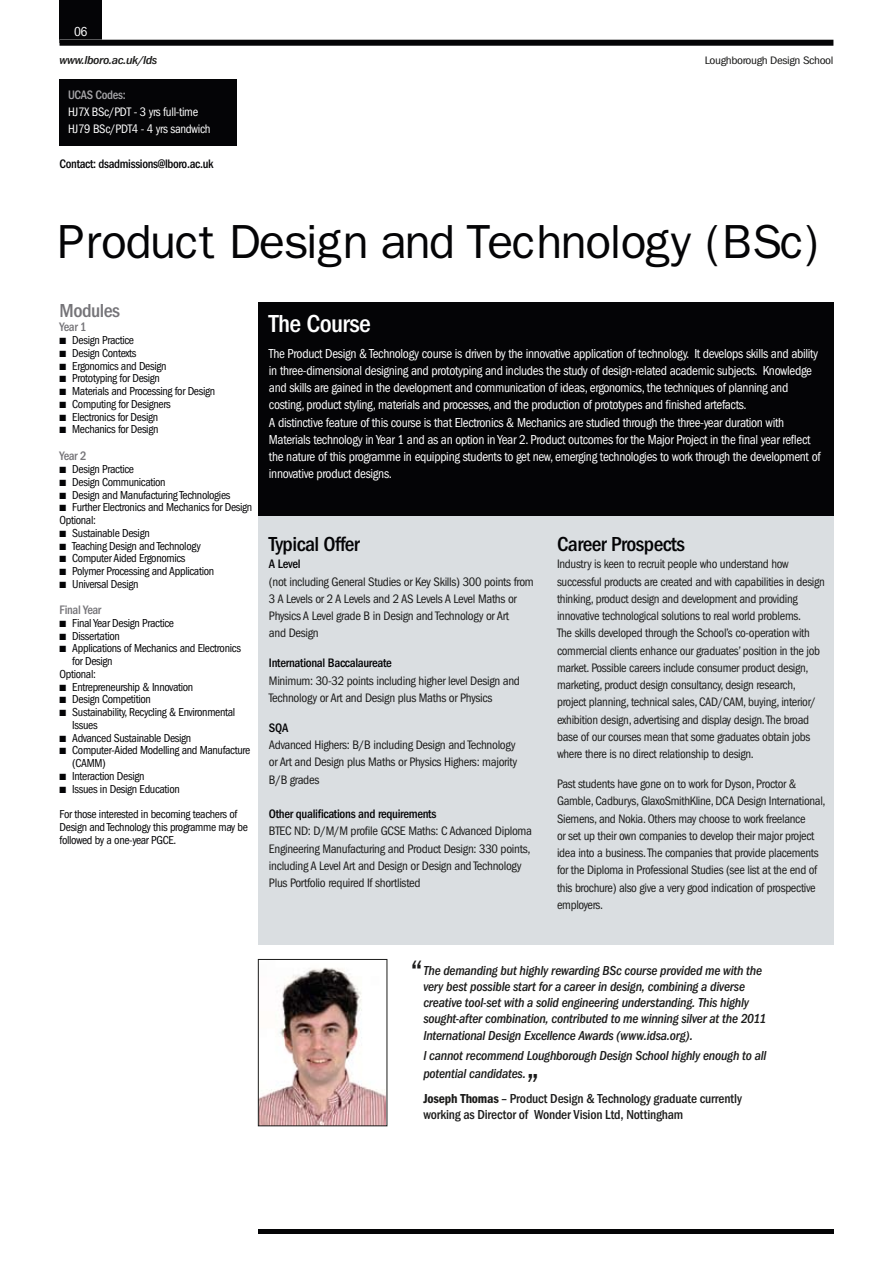
<style>
.page{position:relative;width:893px;height:1263px;background:#fff}
.page>*{position:absolute;margin:0;border:0;box-sizing:border-box;transform-origin:0 0}
.t1{font:48px "Franklin Gothic";letter-spacing:-.03em;color:#040406}
.t2{font:condensed 36px "Franklin Gothic";color:#1c1c1b}
.t3{font:500 condensed 25.5px "Franklin Gothic";letter-spacing:-.025em;color:#fff}
.t4{font:500 condensed 21px "Franklin Gothic";letter-spacing:-.025em;color:#040406}
.t5{font:500 condensed 19.5px "Franklin Gothic";letter-spacing:-.025em;color:#757478}
.t6{font:condensed 13.5px/17.2px "Franklin Gothic";letter-spacing:-.025em;color:#fff}
.t7{font:italic 500 condensed 13.5px/16.2px "Franklin Gothic";letter-spacing:-.02em;color:#1c1c1b}
.t8{font:500 condensed 13.5px/16.2px "Franklin Gothic";letter-spacing:-.015em;color:#1c1c1b}
.t9{font:condensed 12.75px/17.2px "Franklin Gothic";letter-spacing:-.025em;color:#1c1c1b}
.t10{font:500 condensed 12.75px "Franklin Gothic";letter-spacing:-.025em;color:#040406}
.t11{font:condensed 12.75px/17.2px "Franklin Gothic";letter-spacing:-.025em;color:#fff}
.t12{font:500 condensed 12.75px "Franklin Gothic";letter-spacing:-.03em;color:#757478}
.t13{font:500 condensed 12.75px "Franklin Gothic";letter-spacing:-.025em;color:#a8a7aa}
.t14{font:condensed 12px/12.8px "Franklin Gothic";letter-spacing:-.03em;color:#040406}
.t15{font:italic 500 condensed 12px "Franklin Gothic";letter-spacing:-.03em;color:#1c1c1b;scale:1.15 1}
.t16{font:condensed 11.25px "Franklin Gothic";letter-spacing:-.03em;color:#1c1c1b;scale:1.15 1}
.s1{font-weight:600}
</style>
<div class="page">
<div style="left:60px;top:0;width:42px;height:43px;background:#040406"></div>
<div style="left:258px;top:302px;width:575px;height:214px;background:#040406"></div>
<div style="left:258px;top:516px;width:575px;height:429px;background:#dadee1"></div>
<div style="left:60px;top:79px;width:177px;height:67px;background:#040406"></div>
<hr style="left:258px;top:1229px;width:575px;height:4px;background:#040406">
<div style="left:60px;top:40px;width:773px;height:6px;background:#040406"></div>
<img style="left:260px;top:967px;width:125px;height:157px">
<div style="left:258px;top:959px;width:129px;height:167px;border:1px solid #1c1c1b"></div>
<p class="t6" style="left:74px;top:23px;width:15px">06</p>
<p class="t15" style="left:60px;top:54px;width:87px">www.lboro.ac.uk/lds</p>
<p class="t16" style="left:705px;top:54px;width:113px">Loughborough Design School</p>
<p class="t13" style="left:68px;top:87px;width:59px">UCAS Codes:</p>
<p class="t11" style="left:68px;top:103px;width:144px">HJ7X BSc/PDT - 3 yrs full-time<br>HJ79 BSc/PDT4 - 4 yrs sandwich</p>
<p class="t10" style="left:60px;top:156px;width:155px">Contact: dsadmissions@lboro.ac.uk</p>
<h1 class="t1" style="left:57px;top:214px;width:767px">Product Design and Technology (BSc)</h1>
<h3 class="t5" style="left:60px;top:299px;width:62px">Modules</h3>
<p class="t12" style="left:60px;top:320px;width:29px">Year 1</p>
<p class="t14" style="left:60px;top:334px;width:76px">■ Design Practice</p>
<p class="t14" style="left:60px;top:346px;width:78px">■ Design Contexts</p>
<p class="t14" style="left:60px;top:359px;width:109px">■ Ergonomics and Design</p>
<p class="t14" style="left:60px;top:372px;width:102px">■ Prototyping for Design</p>
<p class="t14" style="left:60px;top:385px;width:157px">■ Materials and Processing for Design</p>
<p class="t14" style="left:60px;top:397px;width:113px">■ Computing for Designers</p>
<p class="t14" style="left:60px;top:410px;width:100px">■ Electronics for Design</p>
<p class="t14" style="left:60px;top:423px;width:100px">■ Mechanics for Design</p>
<p class="t12" style="left:60px;top:449px;width:28px">Year 2</p>
<p class="t14" style="left:60px;top:463px;width:76px">■ Design Practice</p>
<p class="t14" style="left:60px;top:475px;width:108px">■ Design Communication</p>
<p class="t14" style="left:60px;top:488px;width:172px">■ Design and Manufacturing Technologies</p>
<p class="t14" style="left:60px;top:501px;width:194px">■ Further Electronics and Mechanics for Design<br>Optional:</p>
<p class="t14" style="left:60px;top:526px;width:92px">■ Sustainable Design</p>
<p class="t14" style="left:60px;top:539px;width:143px">■ Teaching Design and Technology</p>
<p class="t14" style="left:60px;top:552px;width:128px">■ Computer Aided Ergonomics</p>
<p class="t14" style="left:60px;top:565px;width:156px">■ Polymer Processing and Application</p>
<p class="t14" style="left:60px;top:577px;width:81px">■ Universal Design</p>
<p class="t12" style="left:60px;top:603px;width:43px">Final Year</p>
<p class="t14" style="left:60px;top:616px;width:116px">■ Final Year Design Practice</p>
<p class="t14" style="left:60px;top:629px;width:62px">■ Dissertation</p>
<p class="t14" style="left:60px;top:642px;width:183px">■ Applications of Mechanics and Electronics</p>
<p class="t14" style="left:72px;top:655px;width:42px">for Design</p>
<p class="t14" style="left:60px;top:667px;width:38px">Optional:</p>
<p class="t14" style="left:60px;top:680px;width:135px">■ Entrepreneurship &amp; Innovation</p>
<p class="t14" style="left:60px;top:693px;width:93px">■ Design Competition</p>
<p class="t14" style="left:72px;top:706px;width:165px;text-indent:-13px">■ Sustainability, Recycling &amp; Environmental<br>Issues</p>
<p class="t14" style="left:60px;top:731px;width:133px">■ Advanced Sustainable Design</p>
<p class="t14" style="left:72px;top:744px;width:180px;text-indent:-13px">■ Computer-Aided Modelling and Manufacture (CAMM)</p>
<p class="t14" style="left:60px;top:769px;width:87px">■ Interaction Design</p>
<p class="t14" style="left:60px;top:776px;width:179px;line-height:25.5px">■ Issues in Design Education<br>For those interested in becoming teachers of</p>
<p class="t14" style="left:60px;top:820px;width:190px">Design and Technology this programme may be followed by a one-year PGCE.</p>
<h3 class="t3" style="left:269px;top:309px;width:103px">The Course</h3>
<p class="t6" style="left:269px;top:345px;width:553px">The Product Design &amp; Technology course is driven by the innovative application of technology. It develops skills and ability in three-dimensional designing and prototyping and includes the study of design-related academic subjects. Knowledge and skills are gained in the development and communication of ideas, ergonomics, the techniques of planning and costing, product styling, materials and processes, and the production of prototypes and finished artefacts.<br>A distinctive feature of this course is that Electronics &amp; Mechanics are studied through the three-year duration with Materials technology in Year 1 and as an option in Year 2. Product outcomes for the Major Project in the final year reflect the nature of this programme in equipping students to get new, emerging technologies to work through the development of innovative product designs.</p>
<h3 class="t4" style="left:269px;top:532px;width:92px">Typical Offer</h3>
<p class="t10" style="left:269px;top:557px;width:33px">A Level</p>
<p class="t9" style="left:269px;top:573px;width:266px">(not including General Studies or Key Skills) 300 points from 3 A Levels or 2 A Levels and 2 AS Levels A Level Maths or Physics A Level grade B in Design and Technology or Art<br>and Design</p>
<p class="t10" style="left:269px;top:656px;width:124px">International Baccalaureate</p>
<p class="t9" style="left:269px;top:672px;width:253px">Minimum: 30-32 points including higher level Design and<br>Technology or Art and Design plus Maths or Physics</p>
<p class="t10" style="left:269px;top:720px;width:21px">SQA</p>
<p class="t9" style="left:269px;top:736px;width:250px;text-align:justify">Advanced Highers: B/B including Design and Technology or Art and Design plus Maths or Physics Highers: majority B/B grades</p>
<p class="t10" style="left:269px;top:807px;width:169px">Other qualifications and requirements</p>
<p class="t9" style="left:269px;top:823px;width:265px">BTEC ND: D/M/M profile GCSE Maths: C Advanced Diploma Engineering Manufacturing and Product Design: 330 points, including A Level Art and Design or Design and Technology Plus Portfolio required If shortlisted</p>
<h3 class="t4" style="left:557px;top:532px;width:129px">Career Prospects</h3>
<p class="t9" style="left:557px;top:555px;width:269px">Industry is keen to recruit people who understand how successful products are created and with capabilities in design thinking, product design and development and providing innovative technological solutions to real world problems.<br>The skills developed through the School’s co-operation with commercial clients enhance our graduates’ position in the job market. Possible careers include consumer product design, marketing, product design consultancy, design research, project planning, technical sales, CAD/CAM, buying, interior/ exhibition design, advertising and display design. The broad base of our courses mean that some graduates obtain jobs where there is no direct relationship to design.</p>
<p class="t9" style="left:557px;top:775px;width:270px">Past students have gone on to work for Dyson, Proctor &amp; Gamble, Cadburys, GlaxoSmithKline, DCA Design International, Siemens, and Nokia. Others may choose to work freelance<br>or set up their own companies to develop their major project idea into a business. The companies that provide placements for the Diploma in Professional Studies (see list at the end of this brochure) also give a very good indication of prospective employers.</p>
<h2 class="t2" style="left:411px;top:953px;width:14px">“</h2>
<p class="t7" style="left:423px;top:962px;width:345px">The demanding but highly rewarding BSc course provided me with the very best possible start for a career in design, combining a diverse creative tool-set with a solid engineering understanding. This highly sought-after combination, contributed to me winning silver at the 2011<br>International Design Excellence Awards (www.idsa.org).</p>
<p class="t7" style="left:423px;top:1047px;width:344px;line-height:18px">I cannot recommend Loughborough Design School highly enough to all potential candidates.</p>
<p class="t8" style="left:423px;top:1090px;width:320px"><span class="s1">Joseph Thomas</span> – Product Design &amp; Technology graduate currently working as Director of Wonder Vision Ltd, Nottingham</p>
<h2 class="t2" style="left:526px;top:1066px;width:14px">”</h2>
</div>
